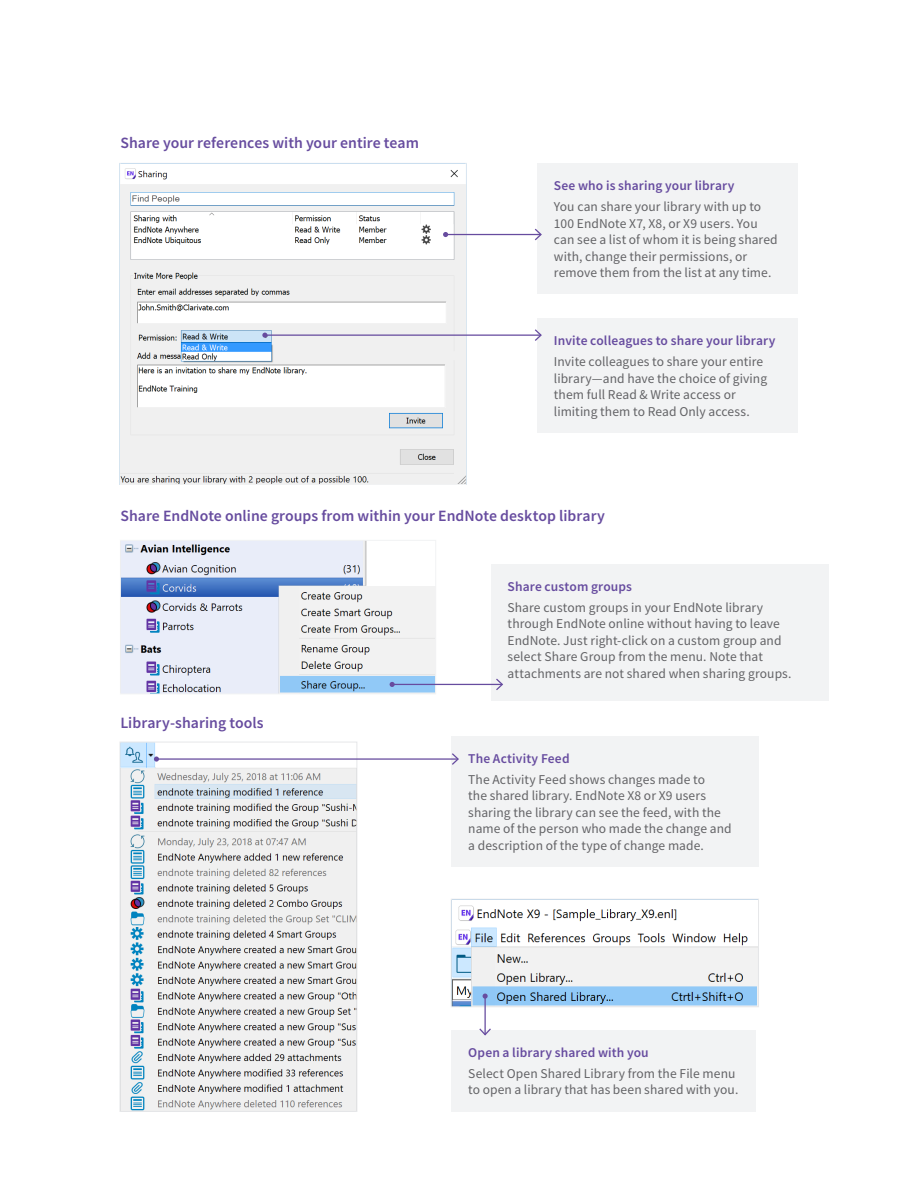
<style>
.page{position:relative;width:918px;height:1188px;background:#fff}
.page>*{position:absolute;margin:0;border:0;box-sizing:border-box;transform-origin:0 0}
.Subhead_Small{font:600 15.75px "Source Sans Pro";color:#674c9f}
.Body_9pt{font:13.5px/16.5px "Source Sans Pro";letter-spacing:.005em;color:#636366}
.Body_9pt-2{font:600 13.5px "Source Sans Pro";letter-spacing:.01em;color:#674c9f}
</style>
<div class="page">
<img style="left:453px;top:905px;width:304px;height:100px">
<div style="left:451px;top:899px;width:308px;height:108px;border:1px solid #e6e7e9"></div>
<div style="left:537px;top:163px;width:261px;height:131px;background:#f2f3f4"></div>
<div style="left:537px;top:318px;width:261px;height:115px;background:#f2f3f4"></div>
<div style="left:491px;top:564px;width:338px;height:137px;background:#f2f3f4"></div>
<div style="left:451px;top:736px;width:308px;height:131px;background:#f2f3f4"></div>
<div style="left:451px;top:1030px;width:304px;height:81px;background:#f2f3f4"></div>
<img style="left:122px;top:542px;width:312px;height:150px">
<div style="left:120px;top:540px;width:316px;height:154px;border:1px solid #f2f3f4"></div>
<img style="left:122px;top:744px;width:233px;height:366px">
<div style="left:120px;top:742px;width:237px;height:370px;border:1px solid #e6e7e9"></div>
<img style="left:121px;top:168px;width:344px;height:315px">
<div style="left:119px;top:163px;width:348px;height:322px;border:1px solid #f2f3f4"></div>
<hr style="left:265px;top:335px;width:276px;height:1px;background:#674c9f">
<svg style="left:262px;top:333px;width:5px;height:5px"></svg>
<svg style="left:533px;top:329px;width:9px;height:12px"></svg>
<hr style="left:392px;top:684px;width:110px;height:1px;background:#674c9f">
<svg style="left:390px;top:682px;width:5px;height:5px"></svg>
<svg style="left:495px;top:678px;width:8px;height:12px"></svg>
<hr style="left:156px;top:758px;width:302px;height:2px;background:#674c9f">
<svg style="left:154px;top:757px;width:5px;height:5px"></svg>
<svg style="left:450px;top:753px;width:9px;height:12px"></svg>
<hr style="left:484px;top:996px;width:2px;height:39px;background:#674c9f">
<svg style="left:483px;top:994px;width:5px;height:5px"></svg>
<svg style="left:479px;top:1027px;width:12px;height:9px"></svg>
<hr style="left:446px;top:234px;width:95px;height:1px;background:#674c9f">
<svg style="left:443px;top:232px;width:5px;height:5px"></svg>
<svg style="left:533px;top:228px;width:9px;height:13px"></svg>
<p class="Subhead_Small" style="left:120px;top:132px;width:300px">Share your references with your entire team</p>
<p class="Body_9pt-2" style="left:554px;top:177px;width:182px">See who is sharing your library</p>
<p class="Body_9pt" style="left:554px;top:198px;width:225px">You can share your library with up to 100 EndNote X7, X8, or X9 users. You can see a list of whom it is being shared with, change their permissions, or remove them from the list at any time.</p>
<p class="Body_9pt-2" style="left:554px;top:332px;width:223px">Invite colleagues to share your library</p>
<p class="Body_9pt" style="left:554px;top:353px;width:215px">Invite colleagues to share your entire library—and have the choice of giving them full Read &amp; Write access or limiting them to Read Only access.</p>
<p class="Subhead_Small" style="left:120px;top:505px;width:486px">Share EndNote online groups from within your EndNote desktop library</p>
<p class="Subhead_Small" style="left:120px;top:713px;width:145px">Library-sharing tools</p>
<p class="Body_9pt-2" style="left:508px;top:578px;width:126px">Share custom groups</p>
<p class="Body_9pt" style="left:508px;top:599px;width:285px">Share custom groups in your EndNote library through EndNote online without having to leave EndNote. Just right-click on a custom group and select Share Group from the menu. Note that attachments are not shared when sharing groups.</p>
<p class="Body_9pt-2" style="left:468px;top:750px;width:103px">The Activity Feed</p>
<p class="Body_9pt" style="left:468px;top:771px;width:265px">The Activity Feed shows changes made to<br>the shared library. EndNote X8 or X9 users sharing the library can see the feed, with the name of the person who made the change and a description of the type of change made.</p>
<p class="Body_9pt-2" style="left:468px;top:1044px;width:182px">Open a library shared with you</p>
<p class="Body_9pt" style="left:468px;top:1065px;width:272px">Select Open Shared Library from the File menu to open a library that has been shared with you.</p>
</div>
